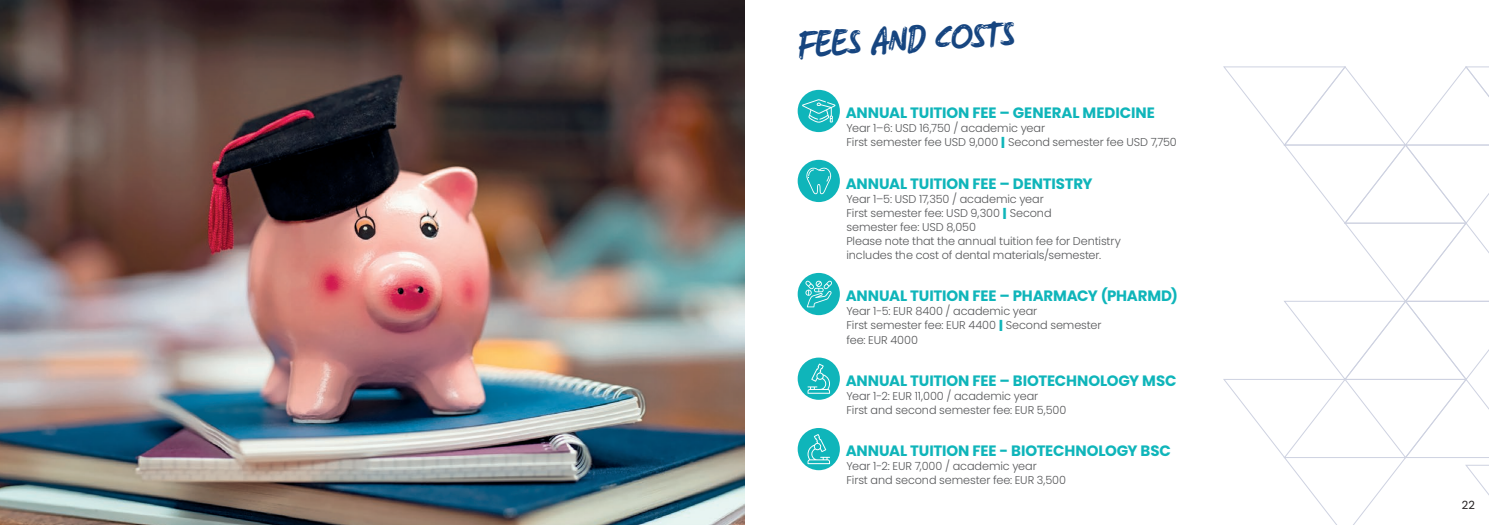
<style>
.page{position:relative;width:1489px;height:525px;background:#fff}
.page>*{position:absolute;margin:0;border:0;box-sizing:border-box;transform-origin:0 0}
.t1{font:43.75px "Markerfield";color:#164580}
.t2{font:700 15px "Poppins";letter-spacing:-.01em;color:#0fb5ba}
.t3{font:300 11.25px/14px "Poppins";letter-spacing:-.01em;color:#57585a}
.t4{font:11.25px "Poppins";color:#231f20}
.s1{font-weight:700;font-size:15px;color:#0fb5ba}
</style>
<div class="page">
<img style="left:0;top:0;width:744px;height:524px">
<div style="left:797px;top:90px;width:42px;height:42px;background:#0fb5ba;border-radius:50%"></div>
<svg style="left:802px;top:99px;width:33px;height:24px"></svg>
<div style="left:797px;top:160px;width:42px;height:42px;background:#0fb5ba;border-radius:50%"></div>
<svg style="left:806px;top:167px;width:25px;height:27px"></svg>
<div style="left:797px;top:273px;width:42px;height:42px;background:#0fb5ba;border-radius:50%"></div>
<svg style="left:805px;top:280px;width:27px;height:27px"></svg>
<div style="left:797px;top:357px;width:42px;height:42px;background:#0fb5ba;border-radius:50%"></div>
<svg style="left:807px;top:363px;width:23px;height:30px"></svg>
<div style="left:797px;top:428px;width:42px;height:42px;background:#0fb5ba;border-radius:50%"></div>
<svg style="left:807px;top:434px;width:23px;height:30px"></svg>
<svg style="left:1223px;top:66px;width:265px;height:458px"></svg>
<h1 class="t1" style="left:794px;top:18px;width:177px;rotate:-3deg">Fees and Costs</h1>
<h2 class="t2" style="left:845px;top:104px;width:311px">ANNUAL TUITION FEE – GENERAL MEDICINE</h2>
<p class="t3" style="left:846px;top:121px;width:332px">Year 1–6: USD 16,750 / academic year<br>First semester fee USD 9,000 <span class="s1">l</span> Second semester fee USD 7,750</p>
<h2 class="t2" style="left:845px;top:175px;width:248px">ANNUAL TUITION FEE – DENTISTRY</h2>
<p class="t3" style="left:846px;top:192px;width:276px">Year 1–5: USD 17,350 / academic year<br>First semester fee: USD 9,300 <span class="s1">l</span> Second<br>semester fee: USD 8,050<br>Please note that the annual tuition fee for Dentistry includes the cost of dental materials/semester.</p>
<h2 class="t2" style="left:845px;top:287px;width:334px">ANNUAL TUITION FEE – PHARMACY (PHARMD)</h2>
<p class="t3" style="left:846px;top:304px;width:256px">Year 1-5: EUR 8400 / academic year<br>First semester fee: EUR 4400 <span class="s1">l</span> Second semester fee: EUR 4000</p>
<h2 class="t2" style="left:845px;top:371px;width:332px">ANNUAL TUITION FEE – BIOTECHNOLOGY MSC</h2>
<p class="t3" style="left:846px;top:389px;width:221px">Year 1-2: EUR 11,000 / academic year<br>First and second semester fee: EUR 5,500</p>
<h2 class="t2" style="left:845px;top:442px;width:326px">ANNUAL TUITION FEE - BIOTECHNOLOGY BSC</h2>
<p class="t3" style="left:846px;top:459px;width:221px">Year 1-2: EUR 7,000 / academic year<br>First and second semester fee: EUR 3,500</p>
<p class="t4" style="left:1461px;top:498px;width:14px">22</p>
</div>
